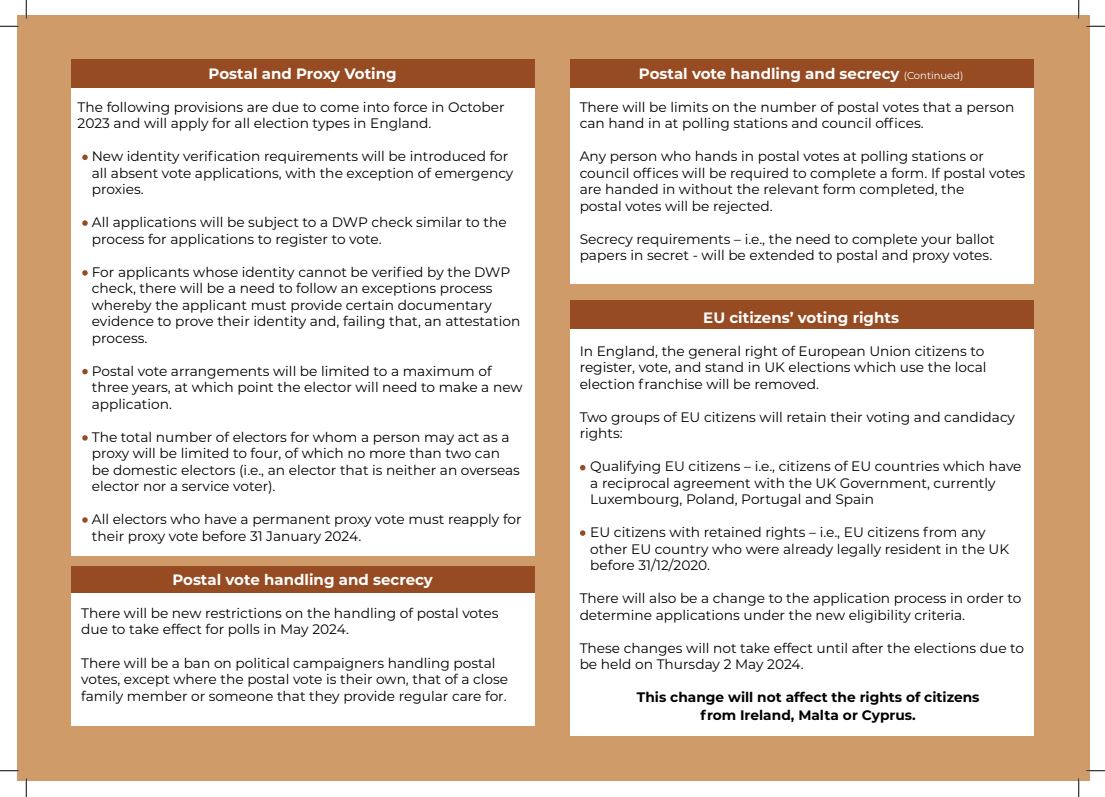
<style>
.page{position:relative;width:1105px;height:797px;background:#fff}
.page>*{position:absolute;margin:0;border:0;box-sizing:border-box;transform-origin:0 0}
.t1{font:700 15px "Montserrat";color:#fff}
.t2{font:13.75px/16.5px "Montserrat";color:#000001}
.t3{font:700 13.75px/18px "Montserrat";color:#000001;text-align:center}
.s1{font-weight:400;font-size:10px}
</style>
<div class="page">
<div style="left:17px;top:16px;width:1072px;height:765px;background:#cf9b69"></div>
<div style="left:71px;top:59px;width:464px;height:29px;background:#964b22"></div>
<div style="left:71px;top:566px;width:464px;height:29px;background:#964b22"></div>
<div style="left:570px;top:59px;width:464px;height:29px;background:#964b22"></div>
<div style="left:570px;top:300px;width:464px;height:29px;background:#964b22"></div>
<div style="left:71px;top:88px;width:464px;height:468px;background:#fff"></div>
<div style="left:71px;top:593px;width:464px;height:132px;background:#fff"></div>
<div style="left:570px;top:88px;width:464px;height:195px;background:#fff"></div>
<div style="left:570px;top:329px;width:464px;height:406px;background:#fff"></div>
<svg style="left:82px;top:155px;width:6px;height:5px"></svg>
<svg style="left:82px;top:220px;width:6px;height:6px"></svg>
<svg style="left:82px;top:270px;width:6px;height:6px"></svg>
<svg style="left:82px;top:369px;width:6px;height:5px"></svg>
<svg style="left:82px;top:435px;width:6px;height:5px"></svg>
<svg style="left:82px;top:517px;width:6px;height:5px"></svg>
<svg style="left:580px;top:465px;width:5px;height:5px"></svg>
<svg style="left:580px;top:530px;width:5px;height:6px"></svg>
<svg style="left:0;top:25px;width:19px;height:2px"></svg>
<svg style="left:1086px;top:25px;width:19px;height:2px"></svg>
<svg style="left:0;top:770px;width:19px;height:1px"></svg>
<svg style="left:1086px;top:770px;width:19px;height:1px"></svg>
<svg style="left:25px;top:0;width:2px;height:19px"></svg>
<svg style="left:25px;top:778px;width:2px;height:19px"></svg>
<svg style="left:1078px;top:0;width:1px;height:19px"></svg>
<svg style="left:1078px;top:778px;width:1px;height:19px"></svg>
<p class="t1" style="left:209px;top:63px;width:190px">Postal and Proxy Voting</p>
<p class="t2" style="left:78px;top:98px;width:428px">The following provisions are due to come into force in October<br>2023 and will apply for all election types in England.</p>
<p class="t2" style="left:92px;top:148px;width:423px">New identity verification requirements will be introduced for all absent vote applications, with the exception of emergency proxies.</p>
<p class="t2" style="left:92px;top:214px;width:416px">All applications will be subject to a DWP check similar to the process for applications to register to vote.</p>
<p class="t2" style="left:92px;top:263px;width:430px">For applicants whose identity cannot be verified by the DWP check, there will be a need to follow an exceptions process whereby the applicant must provide certain documentary evidence to prove their identity and, failing that, an attestation process.</p>
<p class="t2" style="left:92px;top:362px;width:432px">Postal vote arrangements will be limited to a maximum of three years, at which point the elector will need to make a new application.</p>
<p class="t2" style="left:92px;top:428px;width:430px">The total number of electors for whom a person may act as a proxy will be limited to four, of which no more than two can be domestic electors (i.e., an elector that is neither an overseas elector nor a service voter).</p>
<p class="t2" style="left:92px;top:511px;width:431px">All electors who have a permanent proxy vote must reapply for their proxy vote before 31 January 2024.</p>
<p class="t1" style="left:172px;top:569px;width:262px">Postal vote handling and secrecy</p>
<p class="t2" style="left:81px;top:604px;width:419px">There will be new restrictions on the handling of postal votes due to take effect for polls in May 2024.</p>
<p class="t2" style="left:81px;top:654px;width:429px">There will be a ban on political campaigners handling postal votes, except where the postal vote is their own, that of a close family member or someone that they provide regular care for.</p>
<p class="t1" style="left:639px;top:63px;width:326px">Postal vote handling and secrecy <span class="s1">(Continued)</span></p>
<p class="t2" style="left:580px;top:98px;width:436px">There will be limits on the number of postal votes that a person can hand in at polling stations and council offices.</p>
<p class="t2" style="left:580px;top:148px;width:447px">Any person who hands in postal votes at polling stations or council offices will be required to complete a form. If postal votes are handed in without the relevant form completed, the<br>postal votes will be rejected.</p>
<p class="t2" style="left:580px;top:230px;width:416px">Secrecy requirements – i.e., the need to complete your ballot papers in secret - will be extended to postal and proxy votes.</p>
<p class="t1" style="left:703px;top:306px;width:197px">EU citizens’ voting rights</p>
<p class="t2" style="left:580px;top:342px;width:408px">In England, the general right of European Union citizens to register, vote, and stand in UK elections which use the local election franchise will be removed.</p>
<p class="t2" style="left:580px;top:408px;width:437px">Two groups of EU citizens will retain their voting and candidacy rights:</p>
<p class="t2" style="left:590px;top:457px;width:433px">Qualifying EU citizens – i.e., citizens of EU countries which have a reciprocal agreement with the UK Government, currently<br>Luxembourg, Poland, Portugal and Spain</p>
<p class="t2" style="left:590px;top:523px;width:420px">EU citizens with retained rights – i.e., EU citizens from any other EU country who were already legally resident in the UK before 31/12/2020.</p>
<p class="t2" style="left:580px;top:589px;width:443px">There will also be a change to the application process in order to determine applications under the new eligibility criteria.</p>
<p class="t2" style="left:580px;top:639px;width:446px">These changes will not take effect until after the elections due to be held on Thursday 2 May 2024.</p>
<p class="t3" style="left:637px;top:687px;width:344px">This change will not affect the rights of citizens from Ireland, Malta or Cyprus.</p>
</div>
